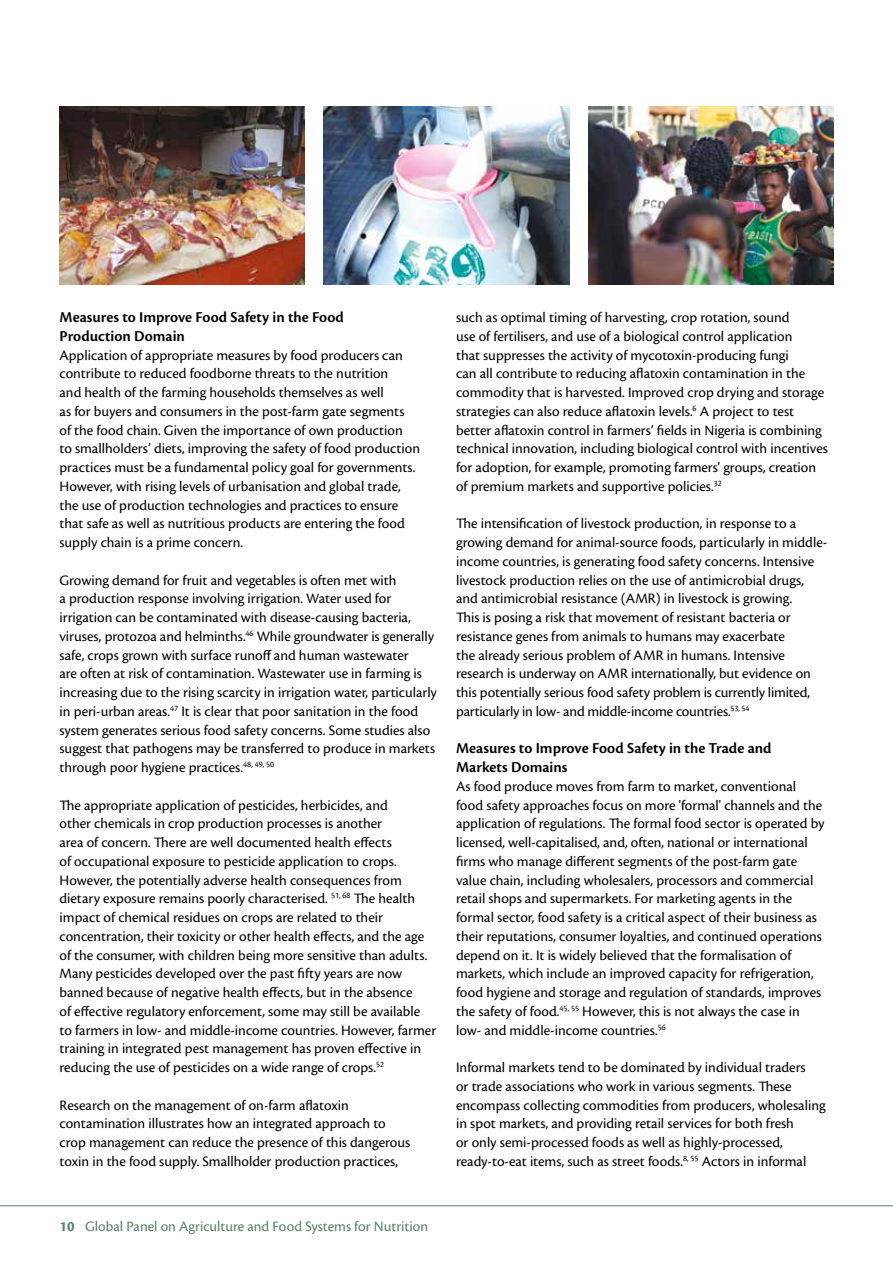
<style>
.page{position:relative;width:893px;height:1263px;background:#fff}
.page>*{position:absolute;margin:0;border:0;box-sizing:border-box;transform-origin:0 0}
.t1{font:600 15.75px/18.8px "Cronos Pro";color:#000}
.t2{font:15px/18.8px "Cronos Pro";color:#000}
.t3{font:15px "Cronos Pro";color:#578065}
.s1{font-weight:700}
</style>
<div class="page">
<img style="left:60px;top:106px;width:245px;height:179px">
<img style="left:324px;top:106px;width:245px;height:179px">
<img style="left:588px;top:106px;width:245px;height:179px">
<hr style="left:0;top:1205px;width:893px;height:1px;background:#578065">
<p class="t1" style="left:60px;top:308px;width:286px">Measures to Improve Food Safety in the Food<br>Production Domain</p>
<p class="t2" style="left:60px;top:346px;width:362px">Application of appropriate measures by food producers can contribute to reduced foodborne threats to the nutrition<br>and health of the farming households themselves as well<br>as for buyers and consumers in the post-farm gate segments<br>of the food chain. Given the importance of own production<br>to smallholders’ diets, improving the safety of food production practices must be a fundamental policy goal for governments.<br>However, with rising levels of urbanisation and global trade, the use of production technologies and practices to ensure that safe as well as nutritious products are entering the food supply chain is a prime concern.</p>
<p class="t2" style="left:60px;top:571px;width:379px">Growing demand for fruit and vegetables is often met with<br>a production response involving irrigation. Water used for irrigation can be contaminated with disease-causing bacteria, viruses, protozoa and helminths.<sup>46</sup> While groundwater is generally safe, crops grown with surface runoff and human wastewater<br>are often at risk of contamination. Wastewater use in farming is increasing due to the rising scarcity in irrigation water, particularly in peri-urban areas.<sup>47</sup> It is clear that poor sanitation in the food system generates serious food safety concerns. Some studies also suggest that pathogens may be transferred to produce in markets through poor hygiene practices.<sup>48,</sup> <sup>49,</sup> <sup>50</sup></p>
<p class="t2" style="left:60px;top:796px;width:378px">The appropriate application of pesticides, herbicides, and<br>other chemicals in crop production processes is another<br>area of concern. There are well documented health effects<br>of occupational exposure to pesticide application to crops.<br>However, the potentially adverse health consequences from dietary exposure remains poorly characterised. <sup>51,</sup> <sup>68</sup> The health impact of chemical residues on crops are related to their concentration, their toxicity or other health effects, and the age of the consumer, with children being more sensitive than adults.<br>Many pesticides developed over the past fifty years are now banned because of negative health effects, but in the absence<br>of effective regulatory enforcement, some may still be available to farmers in low- and middle-income countries. However, farmer training in integrated pest management has proven effective in reducing the use of pesticides on a wide range of crops.<sup>52</sup></p>
<p class="t2" style="left:60px;top:1096px;width:352px">Research on the management of on-farm aflatoxin contamination illustrates how an integrated approach to crop management can reduce the presence of this dangerous toxin in the food supply. Smallholder production practices,</p>
<p class="t2" style="left:456px;top:308px;width:373px">such as optimal timing of harvesting, crop rotation, sound<br>use of fertilisers, and use of a biological control application<br>that suppresses the activity of mycotoxin-producing fungi<br>can all contribute to reducing aflatoxin contamination in the commodity that is harvested. Improved crop drying and storage strategies can also reduce aflatoxin levels.<sup>6</sup> A project to test better aflatoxin control in farmers’ fields in Nigeria is combining technical innovation, including biological control with incentives for adoption, for example, promoting farmers' groups, creation of premium markets and supportive policies.<sup>32</sup></p>
<p class="t2" style="left:456px;top:514px;width:373px">The intensification of livestock production, in response to a growing demand for animal-source foods, particularly in middle&shy;income countries, is generating food safety concerns. Intensive livestock production relies on the use of antimicrobial drugs, and antimicrobial resistance (AMR) in livestock is growing.<br>This is posing a risk that movement of resistant bacteria or resistance genes from animals to humans may exacerbate<br>the already serious problem of AMR in humans. Intensive research is underway on AMR internationally, but evidence on this potentially serious food safety problem is currently limited, particularly in low- and middle-income countries.<sup>53,</sup> <sup>54</sup></p>
<p class="t1" style="left:456px;top:739px;width:317px">Measures to Improve Food Safety in the Trade and<br>Markets Domains</p>
<p class="t2" style="left:456px;top:777px;width:370px">As food produce moves from farm to market, conventional food safety approaches focus on more 'formal' channels and the application of regulations. The formal food sector is operated by licensed, well-capitalised, and, often, national or international firms who manage different segments of the post-farm gate value chain, including wholesalers, processors and commercial retail shops and supermarkets. For marketing agents in the formal sector, food safety is a critical aspect of their business as their reputations, consumer loyalties, and continued operations depend on it. It is widely believed that the formalisation of markets, which include an improved capacity for refrigeration, food hygiene and storage and regulation of standards, improves the safety of food.<sup>45,</sup> <sup>55</sup> However, this is not always the case in low- and middle-income countries.<sup>56</sup></p>
<p class="t2" style="left:456px;top:1058px;width:371px">Informal markets tend to be dominated by individual traders<br>or trade associations who work in various segments. These encompass collecting commodities from producers, wholesaling in spot markets, and providing retail services for both fresh<br>or only semi-processed foods as well as highly-processed, ready-to-eat items, such as street foods.<sup>8,</sup> <sup>55</sup> Actors in informal</p>
<p class="t3" style="left:60px;top:1217px;width:370px"><span class="s1">10</span> Global Panel on Agriculture and Food Systems for Nutrition</p>
</div>
